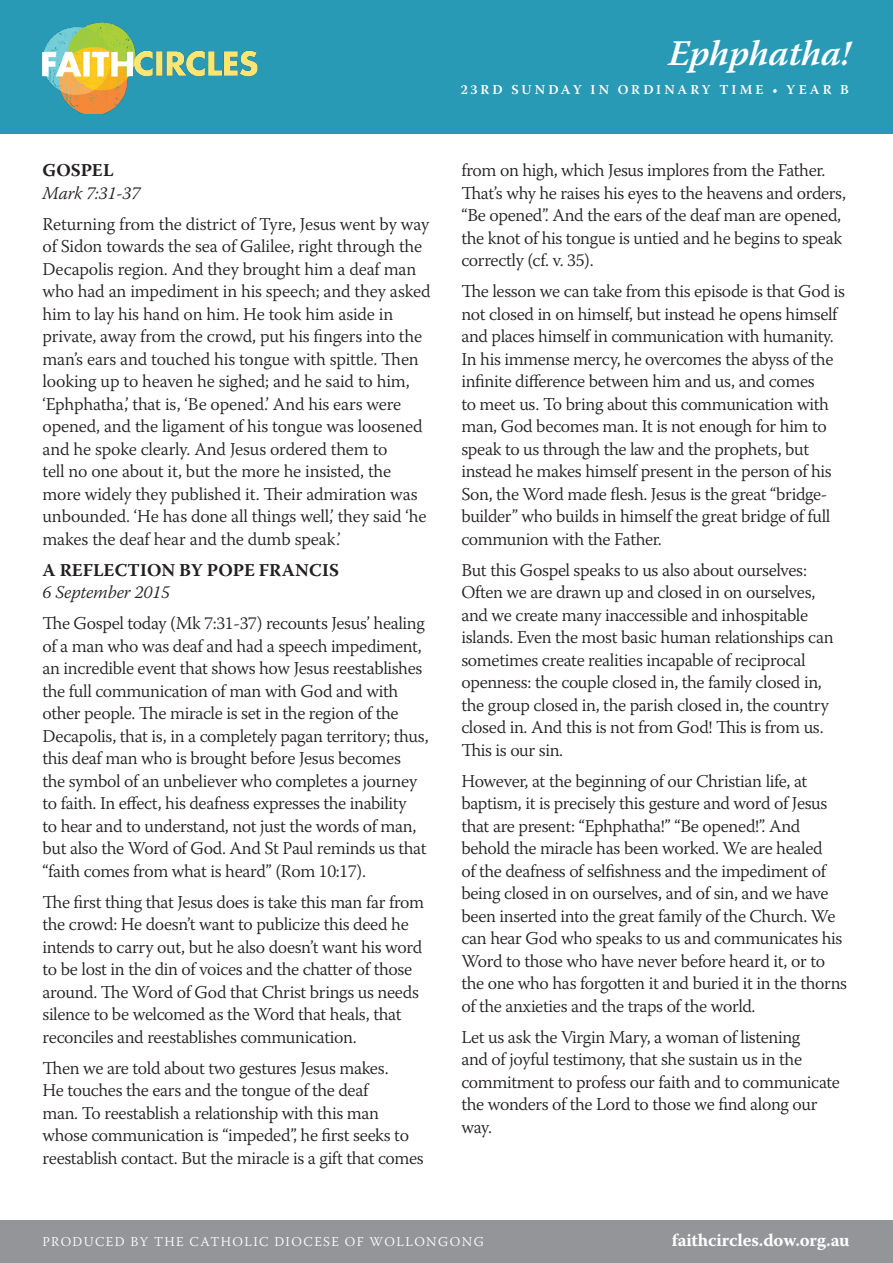
<style>
.page{position:relative;width:893px;height:1263px;background:#fff}
.page>*{position:absolute;margin:0;border:0;box-sizing:border-box;transform-origin:0 0}
.t1{font:italic 600 36px "Warnock Pro";color:#fff}
.t2{font:300 18px/22.5px "Warnock Pro";letter-spacing:-.02em;color:#231f20}
.t3{font:700 18px "Warnock Pro";letter-spacing:.005em;color:#231f20}
.t4{font:italic 300 18px "Warnock Pro";letter-spacing:-.01em;color:#231f20}
.t5{font:700 18px "Warnock Pro";letter-spacing:-.01em;color:#fff}
.t6{font:300 13.5px "Warnock Pro";letter-spacing:.1em;color:#fff}
.t7{font:600 13.5px "Warnock Pro";letter-spacing:.23em;color:#fff}
</style>
<div class="page">
<div style="left:0;top:0;width:893px;height:134px;background:#289ab6"></div>
<div style="left:0;top:1220px;width:893px;height:43px;background:#939598"></div>
<img style="left:43px;top:23px;width:215px;height:91px">
<p class="t3" style="left:43px;top:159px;width:72px">GOSPEL</p>
<p class="t4" style="left:43px;top:182px;width:99px">Mark 7:31-37</p>
<p class="t2" style="left:43px;top:212px;width:390px">Returning from the district of Tyre, Jesus went by way of Sidon towards the sea of Galilee, right through the Decapolis region. And they brought him a deaf man who had an impediment in his speech; and they asked him to lay his hand on him. He took him aside in private, away from the crowd, put his fingers into the man’s ears and touched his tongue with spittle. Then looking up to heaven he sighed; and he said to him, ‘Ephphatha,’ that is, ‘Be opened.’ And his ears were opened, and the ligament of his tongue was loosened and he spoke clearly. And Jesus ordered them to<br>tell no one about it, but the more he insisted, the more widely they published it. Their admiration was unbounded. ‘He has done all things well,’ they said ‘he makes the deaf hear and the dumb speak.’</p>
<p class="t3" style="left:43px;top:559px;width:298px">A REFLECTION BY POPE FRANCIS</p>
<p class="t4" style="left:43px;top:581px;width:129px">6 September 2015</p>
<p class="t2" style="left:43px;top:612px;width:388px">The Gospel today (Mk 7:31-37) recounts Jesus’ healing of a man who was deaf and had a speech impediment, an incredible event that shows how Jesus reestablishes the full communication of man with God and with other people. The miracle is set in the region of the Decapolis, that is, in a completely pagan territory; thus, this deaf man who is brought before Jesus becomes<br>the symbol of an unbeliever who completes a journey to faith. In effect, his deafness expresses the inability<br>to hear and to understand, not just the words of man, but also the Word of God. And St Paul reminds us that “faith comes from what is heard” (Rom 10:17).</p>
<p class="t2" style="left:43px;top:890px;width:383px">The first thing that Jesus does is take this man far from the crowd: He doesn’t want to publicize this deed he intends to carry out, but he also doesn’t want his word to be lost in the din of voices and the chatter of those around. The Word of God that Christ brings us needs silence to be welcomed as the Word that heals, that reconciles and reestablishes communication.</p>
<p class="t2" style="left:43px;top:1056px;width:383px">Then we are told about two gestures Jesus makes.<br>He touches the ears and the tongue of the deaf<br>man. To reestablish a relationship with this man whose communication is “impeded”, he first seeks to reestablish contact. But the miracle is a gift that comes</p>
<h1 class="t1" style="left:668px;top:31px;width:184px">Ephphatha!</h1>
<p class="t7" style="left:461px;top:82px;width:390px">23RD SUNDAY IN ORDINARY TIME • YEAR B</p>
<p class="t2" style="left:461px;top:159px;width:386px">from on high, which Jesus implores from the Father.<br>That’s why he raises his eyes to the heavens and orders, “Be opened”. And the ears of the deaf man are opened, the knot of his tongue is untied and he begins to speak correctly (cf. v. 35).</p>
<p class="t2" style="left:461px;top:280px;width:385px">The lesson we can take from this episode is that God is not closed in on himself, but instead he opens himself and places himself in communication with humanity.<br>In his immense mercy, he overcomes the abyss of the infinite difference between him and us, and comes<br>to meet us. To bring about this communication with man, God becomes man. It is not enough for him to speak to us through the law and the prophets, but instead he makes himself present in the person of his Son, the Word made flesh. Jesus is the great “bridge&shy;builder” who builds in himself the great bridge of full communion with the Father.</p>
<p class="t2" style="left:461px;top:558px;width:374px">But this Gospel speaks to us also about ourselves:<br>Often we are drawn up and closed in on ourselves, and we create many inaccessible and inhospitable islands. Even the most basic human relationships can sometimes create realities incapable of reciprocal openness: the couple closed in, the family closed in, the group closed in, the parish closed in, the country closed in. And this is not from God! This is from us.<br>This is our sin.</p>
<p class="t2" style="left:461px;top:769px;width:387px">However, at the beginning of our Christian life, at baptism, it is precisely this gesture and word of Jesus that are present: “Ephphatha!” “Be opened!”. And behold the miracle has been worked. We are healed<br>of the deafness of selfishness and the impediment of being closed in on ourselves, and of sin, and we have been inserted into the great family of the Church. We can hear God who speaks to us and communicates his Word to those who have never before heard it, or to the one who has forgotten it and buried it in the thorns of the anxieties and the traps of the world.</p>
<p class="t2" style="left:461px;top:1025px;width:380px">Let us ask the Virgin Mary, a woman of listening<br>and of joyful testimony, that she sustain us in the commitment to profess our faith and to communicate the wonders of the Lord to those we find along our way.</p>
<p class="t6" style="left:43px;top:1233px;width:443px">PRODUCED BY THE CATHOLIC DIOCESE OF WOLLONGONG</p>
<p class="t5" style="left:672px;top:1229px;width:179px">faithcircles.dow.org.au</p>
</div>
